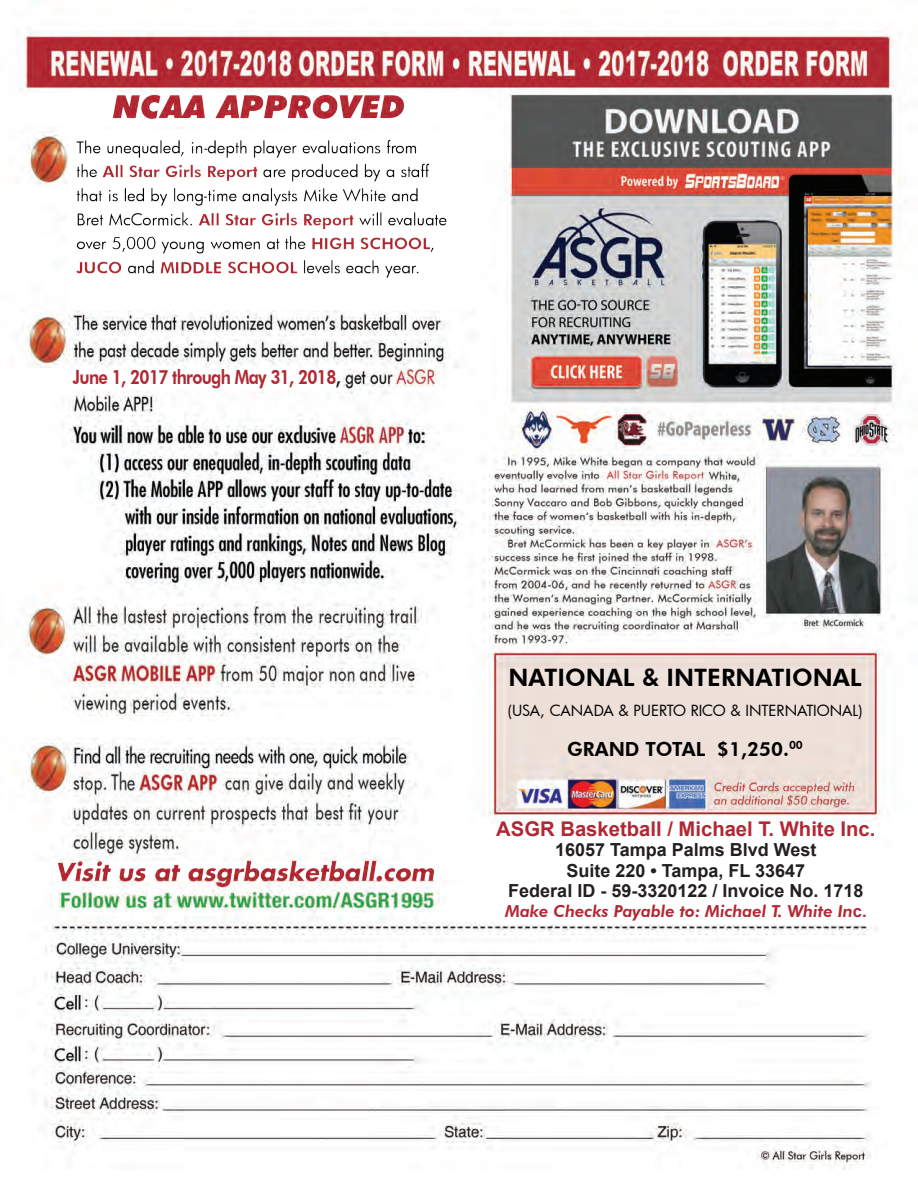
<style>
.page{position:relative;width:918px;height:1188px;background:#fff}
.page>*{position:absolute;margin:0;border:0;box-sizing:border-box;transform-origin:0 0}
.t1{font:800 24px "Futura BT";color:#000}
.t2{font:700 20.25px "Arial";color:#b12833}
.t3{font:800 19.65px "Futura BT";letter-spacing:-.04em;color:#b12833;scale:.84 1}
.t4{font:800 19.5px "Futura BT";color:#000}
.t5{font:700 18px "Arial";color:#231f20}
.t6{font:italic 800 16.5px "Futura BT";color:#b12833}
.t7{font:15px "Futura";color:#000}
.s1{color:#231f20}
.s2{font-family:"Arial";font-weight:700;font-style:normal}
</style>
<div class="page">
<img style="left:17px;top:31px;width:889px;height:1138px">
<div style="left:10px;top:368px;width:331px;height:22px;background:#fff"></div>
<p class="t3" style="left:73px;top:365px;width:321px">June 1, 2017 through May 31, 2018<span class="s1">,</span></p>
<p class="t1" style="left:509px;top:663px;width:355px">NATIONAL &amp; INTERNATIONAL</p>
<p class="t7" style="left:508px;top:700px;width:356px">(USA, CANADA &amp; PUERTO RICO &amp; INTERNATIONAL)</p>
<p class="t4" style="left:567px;top:737px;width:237px">GRAND TOTAL $1,250.<sup>00</sup></p>
<p class="t2" style="left:496px;top:816px;width:381px">ASGR Basketball / Michael T. White Inc.</p>
<p class="t5" style="left:555px;top:838px;width:263px">16057 Tampa Palms Blvd West</p>
<p class="t5" style="left:567px;top:858px;width:240px">Suite 220 • Tampa, FL 33647</p>
<p class="t5" style="left:508px;top:879px;width:357px">Federal ID - 59-3320122 / Invoice No. 1718</p>
<p class="t6" style="left:505px;top:901px;width:363px">Make Checks Payable to: Michael T. White In<span class="s2">c.</span></p>
</div>
